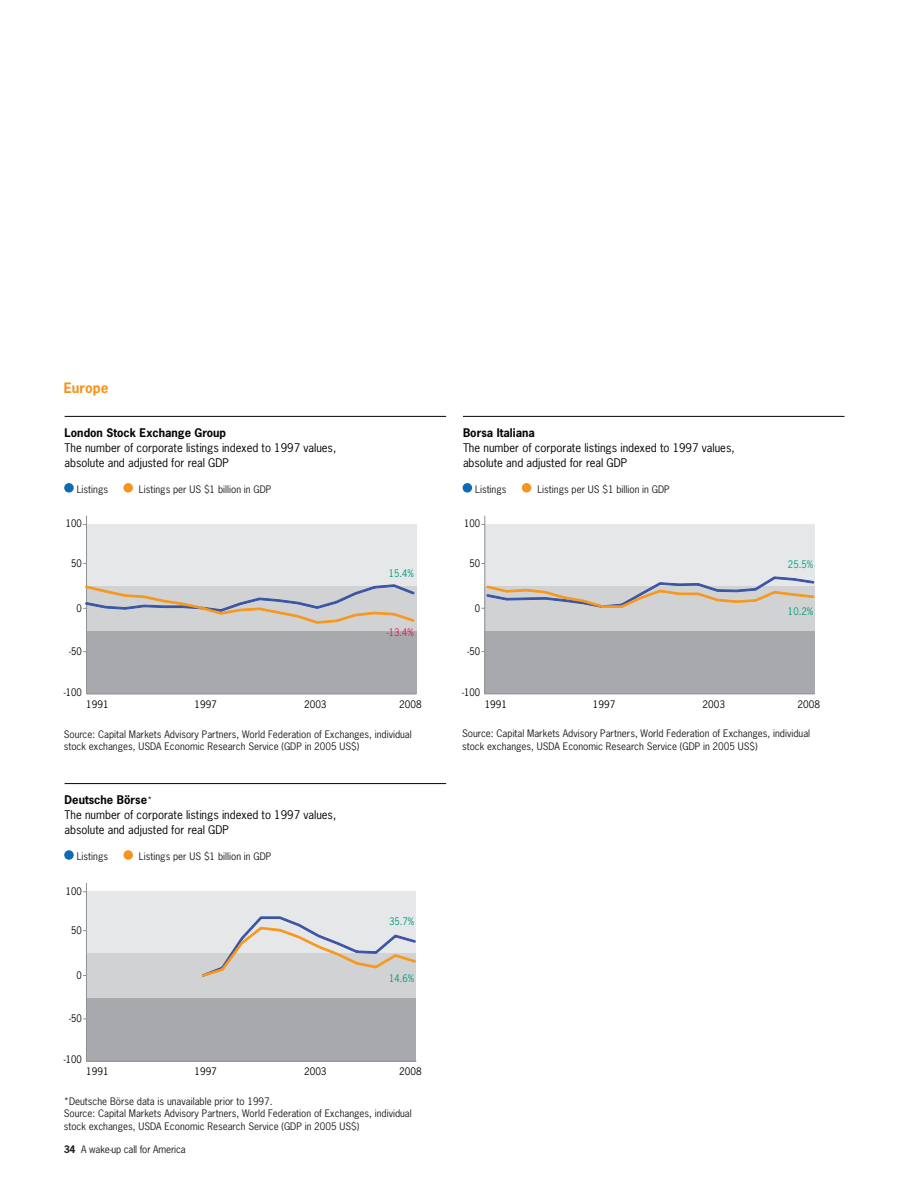
<style>
.page{position:relative;width:918px;height:1188px;background:#fff}
.page>*{position:absolute;margin:0;border:0;box-sizing:border-box;transform-origin:0 0}
.t1{font:700 13.5px "News Gothic Std";color:#f7931d}
.t2{font:11.25px/15px "News Gothic";color:#050504}
.t3{font:700 11.25px "News Gothic Std";color:#050504}
.t4{font:9.75px/12.8px "News Gothic";color:#231f20}
.t5{font:9.75px "News Gothic";color:#050504}
.t6{font:9.75px "News Gothic";color:#050504;scale:.95 1}
.t7{font:9.75px "News Gothic";color:#009b7c;scale:.95 1}
.t8{font:9.75px "News Gothic Std";letter-spacing:-.015em;color:#231f20}
.t9{font:9.75px "News Gothic";color:#df1a4e;scale:.95 1}
.s1{font-family:"News Gothic";font-weight:400;font-size:9.75px;color:#231f20}
.s2{font-weight:700}
</style>
<div class="page">
<hr style="left:463px;top:416px;width:382px;height:1px;background:#050504">
<div style="left:485px;top:631px;width:330px;height:63px;background:#a8a9ad"></div>
<div style="left:485px;top:586px;width:330px;height:45px;background:#d1d2d4"></div>
<div style="left:485px;top:525px;width:330px;height:61px;background:#e6e7e9"></div>
<hr style="left:485px;top:694px;width:330px;height:1px;background:#919295">
<hr style="left:485px;top:516px;width:1px;height:178px;background:#919295">
<div style="left:463px;top:483px;width:9px;height:10px;background:#106bb6;border-radius:50%"></div>
<div style="left:522px;top:483px;width:9px;height:10px;background:#f79321;border-radius:50%"></div>
<svg style="left:481px;top:573px;width:334px;height:37px"></svg>
<hr style="left:65px;top:416px;width:381px;height:1px;background:#050504">
<div style="left:87px;top:631px;width:330px;height:63px;background:#a8a9ad"></div>
<div style="left:87px;top:586px;width:330px;height:45px;background:#d1d2d4"></div>
<div style="left:87px;top:525px;width:330px;height:61px;background:#e6e7e9"></div>
<hr style="left:87px;top:694px;width:330px;height:1px;background:#919295">
<hr style="left:86px;top:516px;width:1px;height:178px;background:#919295">
<div style="left:64px;top:483px;width:10px;height:10px;background:#106bb6;border-radius:50%"></div>
<div style="left:123px;top:483px;width:10px;height:10px;background:#f79321;border-radius:50%"></div>
<svg style="left:83px;top:585px;width:332px;height:39px"></svg>
<hr style="left:65px;top:783px;width:381px;height:1px;background:#050504">
<div style="left:86px;top:998px;width:330px;height:63px;background:#a8a9ad"></div>
<div style="left:86px;top:953px;width:330px;height:45px;background:#d1d2d4"></div>
<div style="left:86px;top:892px;width:330px;height:61px;background:#e6e7e9"></div>
<hr style="left:86px;top:1061px;width:330px;height:1px;background:#919295">
<hr style="left:86px;top:883px;width:1px;height:178px;background:#919295">
<svg style="left:64px;top:850px;width:10px;height:10px"></svg>
<div style="left:123px;top:850px;width:10px;height:10px;background:#f79321;border-radius:50%"></div>
<svg style="left:202px;top:916px;width:214px;height:61px"></svg>
<h1 class="t1" style="left:64px;top:379px;width:46px">Europe</h1>
<p class="t3" style="left:65px;top:425px;width:163px">London Stock Exchange Group</p>
<p class="t2" style="left:65px;top:440px;width:273px">The number of corporate listings indexed to 1997 values, absolute and adjusted for real GDP</p>
<p class="t4" style="left:77px;top:483px;width:33px">Listings</p>
<p class="t4" style="left:139px;top:483px;width:134px">Listings per US $1 billion in GDP</p>
<p class="t6" style="left:66px;top:517px;width:18px">100</p>
<p class="t6" style="left:71px;top:557px;width:13px">50</p>
<p class="t6" style="left:76px;top:602px;width:7px">0</p>
<p class="t6" style="left:69px;top:645px;width:15px">-50</p>
<p class="t6" style="left:64px;top:686px;width:20px">-100</p>
<p class="t7" style="left:389px;top:567px;width:28px">15.4%</p>
<p class="t9" style="left:387px;top:626px;width:30px">-13.4%</p>
<p class="t5" style="left:86px;top:698px;width:24px">1991</p>
<p class="t5" style="left:194px;top:698px;width:24px">1997</p>
<p class="t5" style="left:304px;top:698px;width:24px">2003</p>
<p class="t5" style="left:399px;top:698px;width:24px">2008</p>
<p class="t4" style="left:64px;top:728px;width:350px">Source: Capital Markets Advisory Partners, World Federation of Exchanges, individual stock exchanges, USDA Economic Research Service (GDP in 2005 US$)</p>
<p class="t3" style="left:65px;top:792px;width:89px">Deutsche Börse<span class="s1">*</span></p>
<p class="t2" style="left:65px;top:807px;width:273px">The number of corporate listings indexed to 1997 values, absolute and adjusted for real GDP</p>
<p class="t4" style="left:77px;top:850px;width:33px">Listings</p>
<p class="t4" style="left:139px;top:850px;width:134px">Listings per US $1 billion in GDP</p>
<p class="t6" style="left:66px;top:885px;width:18px">100</p>
<p class="t6" style="left:71px;top:924px;width:13px">50</p>
<p class="t6" style="left:76px;top:969px;width:7px">0</p>
<p class="t6" style="left:69px;top:1012px;width:15px">-50</p>
<p class="t6" style="left:64px;top:1053px;width:20px">-100</p>
<p class="t7" style="left:389px;top:915px;width:28px">35.7%</p>
<p class="t7" style="left:389px;top:972px;width:28px">14.6%</p>
<p class="t5" style="left:86px;top:1065px;width:24px">1991</p>
<p class="t5" style="left:194px;top:1065px;width:24px">1997</p>
<p class="t5" style="left:304px;top:1065px;width:24px">2003</p>
<p class="t5" style="left:399px;top:1065px;width:24px">2008</p>
<p class="t4" style="left:64px;top:1095px;width:350px">*Deutsche Börse data is unavailable prior to 1997.<br>Source: Capital Markets Advisory Partners, World Federation of Exchanges, individual stock exchanges, USDA Economic Research Service (GDP in 2005 US$)</p>
<p class="t8" style="left:64px;top:1143px;width:124px"><span class="s2">34</span> A wake-up call for America</p>
<p class="t3" style="left:463px;top:425px;width:73px">Borsa Italiana</p>
<p class="t2" style="left:463px;top:440px;width:273px">The number of corporate listings indexed to 1997 values, absolute and adjusted for real GDP</p>
<p class="t4" style="left:475px;top:483px;width:33px">Listings</p>
<p class="t4" style="left:537px;top:483px;width:134px">Listings per US $1 billion in GDP</p>
<p class="t6" style="left:464px;top:517px;width:18px">100</p>
<p class="t6" style="left:469px;top:557px;width:13px">50</p>
<p class="t6" style="left:475px;top:602px;width:7px">0</p>
<p class="t6" style="left:468px;top:645px;width:15px">-50</p>
<p class="t6" style="left:462px;top:686px;width:20px">-100</p>
<p class="t7" style="left:788px;top:558px;width:28px">25.5%</p>
<p class="t7" style="left:788px;top:605px;width:28px">10.2%</p>
<p class="t5" style="left:485px;top:698px;width:24px">1991</p>
<p class="t5" style="left:593px;top:698px;width:24px">1997</p>
<p class="t5" style="left:703px;top:698px;width:24px">2003</p>
<p class="t5" style="left:798px;top:698px;width:24px">2008</p>
<p class="t4" style="left:462px;top:727px;width:350px">Source: Capital Markets Advisory Partners, World Federation of Exchanges, individual stock exchanges, USDA Economic Research Service (GDP in 2005 US$)</p>
</div>
